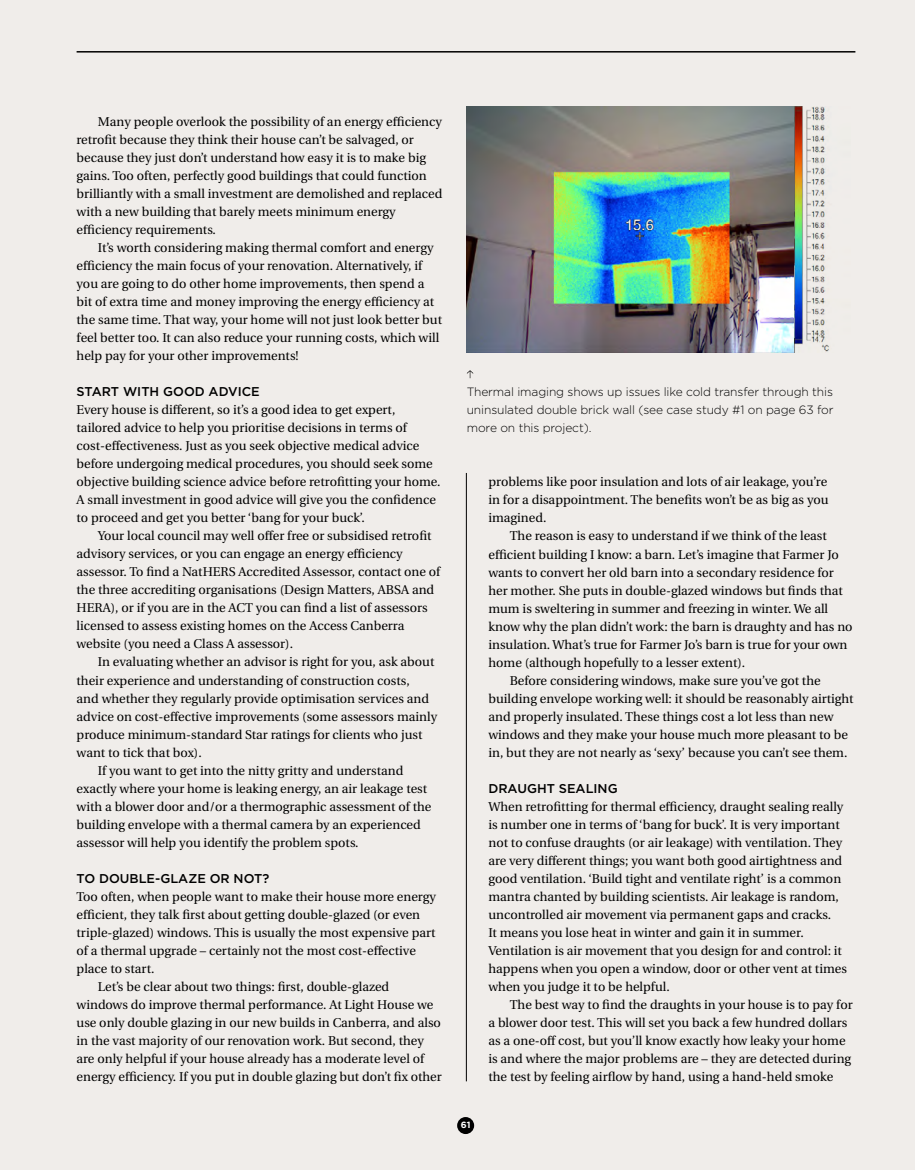
<style>
.page{position:relative;width:915px;height:1170px;background:#fff}
.page>*{position:absolute;margin:0;border:0;box-sizing:border-box;transform-origin:0 0}
.t1{font:12.75px/18px "Heuristica";color:#000}
.t2{font:500 12.75px "Gotham";color:#000}
.t3{font:300 12px/18px "Gotham";letter-spacing:-.01em;color:#000;text-align:justify}
.t4{font:700 9px "Gotham";color:#fff}
</style>
<div class="page">
<div style="left:0;top:0;width:914px;height:1169px;background:#f0edea"></div>
<hr style="left:77px;top:51px;width:778px;height:2px;background:#000">
<div style="left:457px;top:1116px;width:17px;height:17px;background:#000;border-radius:50%"></div>
<img style="left:793px;top:107px;width:36px;height:245px">
<img style="left:466px;top:107px;width:327px;height:245px">
<hr style="left:466px;top:473px;width:1px;height:608px;background:#000">
<svg style="left:466px;top:370px;width:7px;height:8px"></svg>
<p class="t1" style="left:77px;top:113px;width:367px;text-indent:21px">Many people overlook the possibility of an energy efficiency retrofit because they think their house can’t be salvaged, or because they just don’t understand how easy it is to make big gains. Too often, perfectly good buildings that could function brilliantly with a small investment are demolished and replaced with a new building that barely meets minimum energy efficiency requirements.</p>
<p class="t1" style="left:77px;top:239px;width:367px;text-indent:21px">It’s worth considering making thermal comfort and energy efficiency the main focus of your renovation. Alternatively, if you are going to do other home improvements, then spend a bit of extra time and money improving the energy efficiency at the same time. That way, your home will not just look better but feel better too. It can also reduce your running costs, which will help pay for your other improvements!</p>
<p class="t2" style="left:77px;top:383px;width:184px">START WITH GOOD ADVICE</p>
<p class="t1" style="left:77px;top:401px;width:365px">Every house is different, so it’s a good idea to get expert, tailored advice to help you prioritise decisions in terms of cost-effectiveness. Just as you seek objective medical advice before undergoing medical procedures, you should seek some objective building science advice before retrofitting your home.<br>A small investment in good advice will give you the confidence to proceed and get you better ‘bang for your buck’.</p>
<p class="t1" style="left:77px;top:527px;width:365px;text-indent:21px">Your local council may well offer free or subsidised retrofit advisory services, or you can engage an energy efficiency assessor. To find a NatHERS Accredited Assessor, contact one of the three accrediting organisations (Design Matters, ABSA and HERA), or if you are in the ACT you can find a list of assessors licensed to assess existing homes on the Access Canberra website (you need a Class A assessor).</p>
<p class="t1" style="left:98px;top:653px;width:338px">In evaluating whether an advisor is right for you, ask about</p>
<p class="t1" style="left:77px;top:671px;width:334px">their experience and understanding of construction costs,</p>
<p class="t1" style="left:77px;top:689px;width:354px">and whether they regularly provide optimisation services and</p>
<p class="t1" style="left:77px;top:707px;width:362px">advice on cost-effective improvements (some assessors mainly</p>
<p class="t1" style="left:77px;top:725px;width:347px">produce minimum-standard Star ratings for clients who just</p>
<p class="t1" style="left:77px;top:743px;width:127px">want to tick that box).</p>
<p class="t1" style="left:98px;top:761px;width:307px">If you want to get into the nitty gritty and understand</p>
<p class="t1" style="left:77px;top:779px;width:352px">exactly where your home is leaking energy, an air leakage test</p>
<p class="t1" style="left:77px;top:797px;width:356px">with a blower door and/or a thermographic assessment of the</p>
<p class="t1" style="left:77px;top:815px;width:345px">building envelope with a thermal camera by an experienced</p>
<p class="t1" style="left:77px;top:833px;width:283px">assessor will help you identify the problem spots.</p>
<p class="t2" style="left:77px;top:869px;width:194px">TO DOUBLE-GLAZE OR NOT?</p>
<p class="t1" style="left:77px;top:887px;width:360px">Too often, when people want to make their house more energy</p>
<p class="t1" style="left:77px;top:905px;width:345px">efficient, they talk first about getting double-glazed (or even</p>
<p class="t1" style="left:77px;top:923px;width:360px">triple-glazed) windows. This is usually the most expensive part</p>
<p class="t1" style="left:77px;top:941px;width:340px">of a thermal upgrade – certainly not the most cost-effective</p>
<p class="t1" style="left:77px;top:959px;width:79px">place to start.</p>
<p class="t1" style="left:98px;top:977px;width:293px">Let’s be clear about two things: first, double-glazed</p>
<p class="t1" style="left:77px;top:995px;width:358px">windows do improve thermal performance. At Light House we</p>
<p class="t1" style="left:77px;top:1013px;width:366px">use only double glazing in our new builds in Canberra, and also</p>
<p class="t1" style="left:77px;top:1031px;width:348px">in the vast majority of our renovation work. But second, they</p>
<p class="t1" style="left:77px;top:1049px;width:349px">are only helpful if your house already has a moderate level of</p>
<p class="t1" style="left:77px;top:1067px;width:366px">energy efficiency. If you put in double glazing but don’t fix other</p>
<p class="t3" style="left:466px;top:382px;width:368px">Thermal imaging shows up issues like cold transfer through this uninsulated double brick wall (see case study #1 on page 63 for more on this project).</p>
<p class="t4" style="left:460px;top:1119px;width:11px">61</p>
<p class="t1" style="left:488px;top:473px;width:341px;text-align:justify">problems like poor insulation and lots of air leakage, you’re in for a disappointment. The benefits won’t be as big as you imagined.</p>
<p class="t1" style="left:509px;top:527px;width:318px">The reason is easy to understand if we think of the least</p>
<p class="t1" style="left:488px;top:545px;width:352px">efficient building I know: a barn. Let’s imagine that Farmer Jo</p>
<p class="t1" style="left:488px;top:563px;width:347px">wants to convert her old barn into a secondary residence for</p>
<p class="t1" style="left:488px;top:581px;width:356px">her mother. She puts in double-glazed windows but finds that</p>
<p class="t1" style="left:488px;top:599px;width:341px">mum is sweltering in summer and freezing in winter. We all</p>
<p class="t1" style="left:488px;top:617px;width:365px">know why the plan didn’t work: the barn is draughty and has no</p>
<p class="t1" style="left:488px;top:635px;width:360px">insulation. What’s true for Farmer Jo’s barn is true for your own</p>
<p class="t1" style="left:488px;top:653px;width:258px">home (although hopefully to a lesser extent).</p>
<p class="t1" style="left:509px;top:671px;width:312px">Before considering windows, make sure you’ve got the</p>
<p class="t1" style="left:488px;top:689px;width:366px">building envelope working well: it should be reasonably airtight</p>
<p class="t1" style="left:488px;top:707px;width:346px">and properly insulated. These things cost a lot less than new</p>
<p class="t1" style="left:488px;top:725px;width:361px">windows and they make your house much more pleasant to be</p>
<p class="t1" style="left:488px;top:743px;width:360px">in, but they are not nearly as ‘sexy’ because you can’t see them.</p>
<p class="t2" style="left:488px;top:779px;width:131px">DRAUGHT SEALING</p>
<p class="t1" style="left:488px;top:797px;width:360px">When retrofitting for thermal efficiency, draught sealing really is number one in terms of ‘bang for buck’. It is very important not to confuse draughts (or air leakage) with ventilation. They are very different things; you want both good airtightness and good ventilation. ‘Build tight and ventilate right’ is a common mantra chanted by building scientists. Air leakage is random, uncontrolled air movement via permanent gaps and cracks.<br>It means you lose heat in winter and gain it in summer.<br>Ventilation is air movement that you design for and control: it happens when you open a window, door or other vent at times when you judge it to be helpful.</p>
<p class="t1" style="left:488px;top:995px;width:365px;text-indent:21px">The best way to find the draughts in your house is to pay for a blower door test. This will set you back a few hundred dollars as a one-off cost, but you’ll know exactly how leaky your home is and where the major problems are – they are detected during the test by feeling airflow by hand, using a hand-held smoke</p>
</div>
